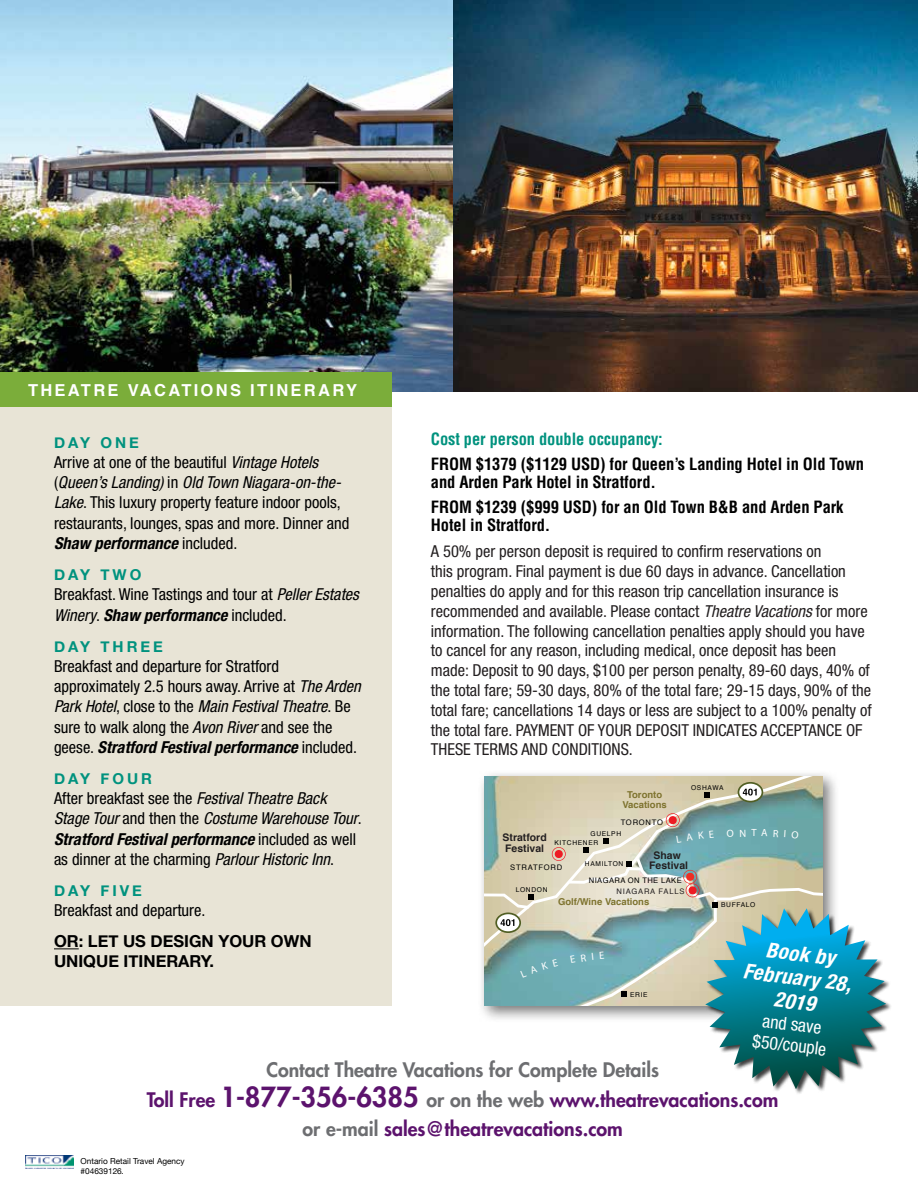
<style>
.page{position:relative;width:918px;height:1188px;background:#fff}
.page>*{position:absolute;margin:0;border:0;box-sizing:border-box;transform-origin:0 0}
.t1{font:italic 700 condensed 21px/24px "Helvetica Neue";color:#fff;text-align:center}
.t2{font:800 19.5px/29.2px "Futura";color:#6d6e71;text-align:center}
.t3{font:condensed 18px/21px "Helvetica Neue";color:#fff;text-align:center}
.t4{font:condensed 16.5px/20.2px "Helvetica Neue";color:#000}
.t5{font:condensed 16.5px/19.8px "Helvetica Neue";color:#231f20}
.t6{font:700 condensed 16.5px/18px "Helvetica";letter-spacing:-.005em;color:#000}
.t7{font:700 16.5px/20.2px "Helvetica Neue";color:#000}
.t8{font:700 condensed 16.5px "Helvetica";letter-spacing:-.005em;color:#00927e}
.t9{font:700 16.5px "Helvetica";letter-spacing:.14em;color:#fff}
.t10{font:700 15px "Helvetica Neue";letter-spacing:.2em;color:#00927e}
.t11{font:700 10.5px/10.5px "Helvetica";color:#231f20;text-align:center}
.t12{font:10.5px "Myriad";color:#fff}
.t13{font:700 9.45px/10.5px "Helvetica";color:#7e732e;text-align:center}
.t14{font:8.25px/9.9px "Helvetica Neue";color:#000}
.t15{font:7.65px "Helvetica";letter-spacing:.1em;color:#000}
.t16{font:7.65px "Helvetica";letter-spacing:.065em;color:#000}
.t17{font:7.65px "Helvetica";letter-spacing:.1em;color:#231f20}
.t18{font:6.6px "Helvetica";letter-spacing:.1em;color:#000}
.s1{font-style:italic}
.s2{font-weight:700;font-style:italic}
.s3{color:#5c136d}
.s4{font-size:27px;color:#5c136d}
</style>
<div class="page">
<img style="left:26px;top:1155px;width:47px;height:14px">
<img style="left:453px;top:0;width:465px;height:392px">
<div style="left:477px;top:770px;width:363px;height:253px;background:#000;opacity:.54"></div>
<svg style="left:484px;top:777px;width:338px;height:35px;background:#bfc0a5"></svg>
<svg style="left:705px;top:792px;width:5px;height:6px"></svg>
<svg style="left:738px;top:783px;width:24px;height:19px"></svg>
<div style="left:738px;top:782px;width:25px;height:20px;border:2px solid #515f24;border-radius:50%"></div>
<svg style="left:743px;top:789px;width:14px;height:7px"></svg>
<div style="left:0;top:407px;width:392px;height:599px;background:#e8e4d6"></div>
<svg style="left:54px;top:948px;width:25px;height:1px"></svg>
<img style="left:0;top:0;width:453px;height:392px">
<div style="left:0;top:373px;width:392px;height:34px;background:#7bad3a"></div>
<svg style="left:484px;top:812px;width:402px;height:277px"></svg>
<p class="t9" style="left:28px;top:377px;width:330px">THEATRE VACATIONS ITINERARY</p>
<p class="t10" style="left:54px;top:431px;width:86px">DAY ONE</p>
<p class="t4" style="left:54px;top:452px;width:297px">Arrive at one of the beautiful <span class="s1">Vintage Hotels </span>(<span class="s1">Queen’s Landing)</span> in <span class="s1">Old Town Niagara-on-the-Lake</span>. This luxury property feature indoor pools, restaurants, lounges, spas and more. Dinner and <span class="s2">Shaw performance</span> included.</p>
<p class="t10" style="left:54px;top:563px;width:89px">DAY TWO</p>
<p class="t4" style="left:54px;top:584px;width:307px">Breakfast. Wine Tastings and tour at <span class="s1">Peller Estates<br>Winery</span>. <span class="s2">Shaw performance</span> included.</p>
<p class="t10" style="left:54px;top:634px;width:111px">DAY THREE</p>
<p class="t4" style="left:54px;top:656px;width:308px">Breakfast and departure for Stratford approximately 2.5 hours away. Arrive at <span class="s1">The Arden Park Hotel</span>, close to the <span class="s1">Main Festival Theatre</span>. Be sure to walk along the <span class="s1">Avon River</span> and see the geese. <span class="s2">Stratford Festival performance</span> included.</p>
<p class="t10" style="left:54px;top:767px;width:99px">DAY FOUR</p>
<p class="t4" style="left:54px;top:788px;width:309px">After breakfast see the <span class="s1">Festival Theatre Back Stage Tour</span> and then the <span class="s1">Costume Warehouse Tour</span>.<br><span class="s2">Stratford Festival performance</span> included as well as dinner at the charming <span class="s1">Parlour Historic Inn</span>.</p>
<p class="t10" style="left:54px;top:879px;width:89px">DAY FIVE</p>
<p class="t4" style="left:54px;top:900px;width:153px">Breakfast and departure.</p>
<p class="t7" style="left:54px;top:932px;width:259px">OR: LET US DESIGN YOUR OWN<br>UNIQUE ITINERARY.</p>
<p class="t8" style="left:431px;top:429px;width:233px">Cost per person double occupancy:</p>
<p class="t6" style="left:431px;top:455px;width:435px">FROM $1379 ($1129 USD) for Queen’s Landing Hotel in Old Town and Arden Park Hotel in Stratford.</p>
<p class="t6" style="left:431px;top:498px;width:414px">FROM $1239 ($999 USD) for an Old Town B&amp;B and Arden Park<br>Hotel in Stratford.</p>
<p class="t5" style="left:431px;top:542px;width:442px">A 50% per person deposit is required to confirm reservations on<br>this program. Final payment is due 60 days in advance. Cancellation penalties do apply and for this reason trip cancellation insurance is recommended and available. Please contact <span class="s1">Theatre Vacations</span> for more information. The following cancellation penalties apply should you have to cancel for any reason, including medical, once deposit has been made: Deposit to 90 days, $100 per person penalty, 89-60 days, 40% of the total fare; 59-30 days, 80% of the total fare; 29-15 days, 90% of the total fare; cancellations 14 days or less are subject to a 100% penalty of the total fare. PAYMENT OF YOUR DEPOSIT INDICATES ACCEPTANCE OF THESE TERMS AND CONDITIONS.</p>
<p class="t13" style="left:622px;top:790px;width:46px">Toronto<br>Vacations</p>
<p class="t15" style="left:621px;top:816px;width:44px">TORONTO</p>
<p class="t18" style="left:691px;top:783px;width:34px">OSHAWA</p>
<p class="t18" style="left:590px;top:828px;width:32px">GUELPH</p>
<p class="t18" style="left:585px;top:859px;width:40px">HAMILTON</p>
<p class="t16" style="left:589px;top:874px;width:94px">NIAGARA ON THE LAKE</p>
<p class="t11" style="left:503px;top:832px;width:46px;text-align:left">Stratford<br>Festival</p>
<p class="t18" style="left:555px;top:838px;width:45px">KITCHENER</p>
<p class="t11" style="left:649px;top:850px;width:40px">Shaw<br>Festival</p>
<p class="t15" style="left:510px;top:861px;width:53px">STRATFORD</p>
<p class="t18" style="left:516px;top:885px;width:33px">LONDON</p>
<p class="t17" style="left:617px;top:886px;width:69px">NIAGARA FALLS</p>
<p class="t12" style="left:751px;top:828px;width:7px">T</p>
<p class="t13" style="left:558px;top:897px;width:93px">Golf/Wine Vacations</p>
<p class="t18" style="left:630px;top:990px;width:19px">ERIE</p>
<p class="t18" style="left:721px;top:900px;width:36px">BUFFALO</p>
<p class="t1" style="left:748px;top:935px;width:110px;rotate:7deg">Book by<br>February 28,<br>2019</p>
<p class="t3" style="left:757px;top:1009px;width:76px;rotate:7deg">and save $50/couple</p>
<p class="t2" style="left:147px;top:1055px;width:633px">Contact Theatre Vacations for Complete Details<br><span class="s3">Toll Free</span> <span class="s4">1-877-356-6385</span> or on the web <span class="s3">www.theatrevacations.com </span>or e-mail <span class="s3">sales@theatrevacations.com</span></p>
<p class="t14" style="left:81px;top:1157px;width:106px">Ontario Retail Travel Agency #04639126<span class="s1">.</span></p>
</div>
